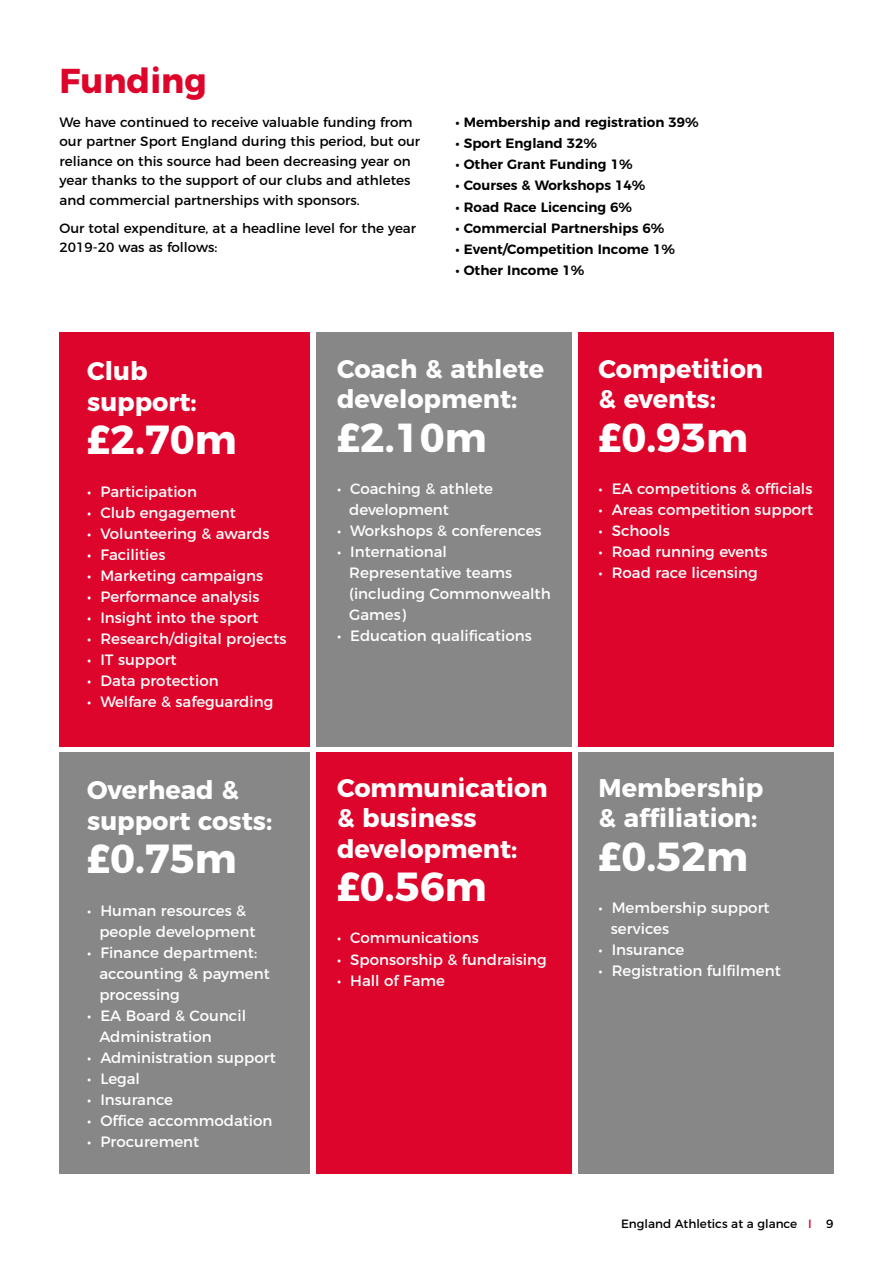
<style>
.page{position:relative;width:893px;height:1263px;background:#fff}
.page>*{position:absolute;margin:0;border:0;box-sizing:border-box;transform-origin:0 0}
.t1{font:700 40.5px "Montserrat";color:#fff}
.t2{font:700 34.5px "Montserrat";color:#dd052b}
.t3{font:700 25.5px/30.6px "Montserrat";color:#fff}
.t4{font:15px/21px "Montserrat";color:#fff}
.t5{font:13.5px/19.5px "Montserrat";color:#000}
.t6{font:600 13.5px "Montserrat";color:#000}
.t7{font:12px "Montserrat";color:#000}
.s1{color:#dd052b}
</style>
<div class="page">
<div style="left:60px;top:332px;width:250px;height:414px;background:#dd052b"></div>
<div style="left:60px;top:753px;width:250px;height:421px;background:#878787"></div>
<div style="left:317px;top:332px;width:255px;height:414px;background:#878787"></div>
<div style="left:317px;top:753px;width:255px;height:421px;background:#dd052b"></div>
<div style="left:578px;top:332px;width:255px;height:414px;background:#dd052b"></div>
<div style="left:578px;top:753px;width:255px;height:421px;background:#878787"></div>
<p class="t2" style="left:60px;top:52px;width:149px">Funding</p>
<p class="t5" style="left:60px;top:111px;width:362px">We have continued to receive valuable funding from our partner Sport England during this period, but our reliance on this source had been decreasing year on year thanks to the support of our clubs and athletes and commercial partnerships with sponsors.</p>
<p class="t5" style="left:60px;top:217px;width:358px">Our total expenditure, at a headline level for the year<br>2019-20 was as follows:</p>
<p class="t6" style="left:455px;top:111px;width:245px">• Membership and registration 39%</p>
<p class="t6" style="left:455px;top:132px;width:143px">• Sport England 32%</p>
<p class="t6" style="left:455px;top:153px;width:179px">• Other Grant Funding 1%</p>
<p class="t6" style="left:455px;top:175px;width:191px">• Courses &amp; Workshops 14%</p>
<p class="t6" style="left:455px;top:196px;width:178px">• Road Race Licencing 6%</p>
<p class="t6" style="left:455px;top:217px;width:210px">• Commercial Partnerships 6%</p>
<p class="t6" style="left:455px;top:238px;width:221px">• Event/Competition Income 1%</p>
<p class="t6" style="left:455px;top:259px;width:130px">• Other Income 1%</p>
<p class="t3" style="left:87px;top:354px;width:111px">Club support:</p>
<p class="t1" style="left:87px;top:407px;width:151px">£2.70m</p>
<p class="t4" style="left:87px;top:480px;width:111px">• Participation</p>
<p class="t4" style="left:87px;top:501px;width:150px">• Club engagement</p>
<p class="t4" style="left:87px;top:522px;width:184px">• Volunteering &amp; awards</p>
<p class="t4" style="left:87px;top:543px;width:80px">• Facilities</p>
<p class="t4" style="left:87px;top:564px;width:177px">• Marketing campaigns</p>
<p class="t4" style="left:87px;top:585px;width:174px">• Performance analysis</p>
<p class="t4" style="left:87px;top:606px;width:173px">• Insight into the sport</p>
<p class="t4" style="left:87px;top:627px;width:201px">• Research/digital projects</p>
<p class="t4" style="left:87px;top:648px;width:91px">• IT support</p>
<p class="t4" style="left:87px;top:669px;width:133px">• Data protection</p>
<p class="t4" style="left:87px;top:690px;width:188px">• Welfare &amp; safeguarding</p>
<p class="t3" style="left:87px;top:773px;width:187px">Overhead &amp; support costs:</p>
<p class="t1" style="left:87px;top:826px;width:151px">£0.75m</p>
<p class="t4" style="left:99px;top:898px;width:158px;text-indent:-12px">• Human resources &amp; people development</p>
<p class="t4" style="left:99px;top:940px;width:172px;text-indent:-12px">• Finance department: accounting &amp; payment processing</p>
<p class="t4" style="left:99px;top:1003px;width:148px;text-indent:-12px">• EA Board &amp; Council<br>Administration</p>
<p class="t4" style="left:87px;top:1045px;width:190px">• Administration support</p>
<p class="t4" style="left:87px;top:1066px;width:54px">• Legal</p>
<p class="t4" style="left:87px;top:1087px;width:87px">• Insurance</p>
<p class="t4" style="left:87px;top:1108px;width:187px">• Office accommodation</p>
<p class="t4" style="left:87px;top:1129px;width:114px">• Procurement</p>
<p class="t3" style="left:337px;top:351px;width:209px">Coach &amp; athlete development:</p>
<p class="t1" style="left:337px;top:404px;width:151px">£2.10m</p>
<p class="t4" style="left:349px;top:477px;width:145px;text-indent:-12px">• Coaching &amp; athlete development</p>
<p class="t4" style="left:337px;top:519px;width:206px">• Workshops &amp; conferences</p>
<p class="t4" style="left:349px;top:540px;width:203px;text-indent:-12px">• International<br>Representative teams (including Commonwealth<br>Games)</p>
<p class="t4" style="left:337px;top:624px;width:196px">• Education qualifications</p>
<p class="t3" style="left:598px;top:351px;width:166px">Competition &amp; events:</p>
<p class="t1" style="left:598px;top:404px;width:151px">£0.93m</p>
<p class="t4" style="left:598px;top:477px;width:215px">• EA competitions &amp; officials</p>
<p class="t4" style="left:598px;top:498px;width:216px">• Areas competition support</p>
<p class="t4" style="left:598px;top:519px;width:73px">• Schools</p>
<p class="t4" style="left:598px;top:540px;width:170px">• Road running events</p>
<p class="t4" style="left:598px;top:561px;width:161px">• Road race licensing</p>
<p class="t3" style="left:337px;top:770px;width:212px">Communication &amp; business development:</p>
<p class="t1" style="left:337px;top:853px;width:151px">£0.56m</p>
<p class="t4" style="left:337px;top:926px;width:143px">• Communications</p>
<p class="t4" style="left:337px;top:947px;width:211px">• Sponsorship &amp; fundraising</p>
<p class="t4" style="left:337px;top:968px;width:110px">• Hall of Fame</p>
<p class="t3" style="left:598px;top:770px;width:166px">Membership &amp; affiliation:</p>
<p class="t1" style="left:598px;top:823px;width:151px">£0.52m</p>
<p class="t4" style="left:611px;top:896px;width:160px;text-indent:-12px">• Membership support services</p>
<p class="t4" style="left:598px;top:938px;width:87px">• Insurance</p>
<p class="t4" style="left:598px;top:959px;width:184px">• Registration fulfilment</p>
<p class="t7" style="left:621px;top:1214px;width:214px">England Athletics at a glance <span class="s1">I</span> 9</p>
</div>
